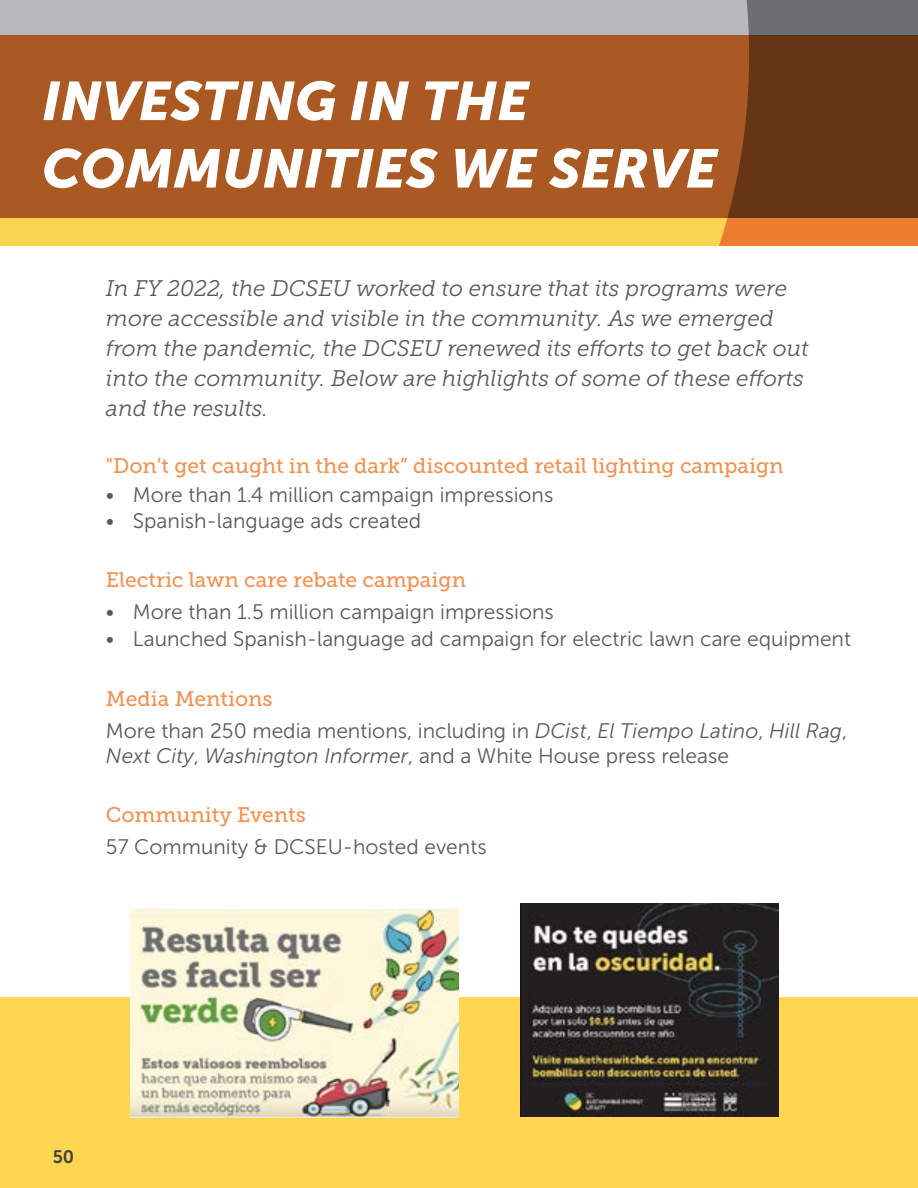
<style>
.page{position:relative;width:918px;height:1188px;background:#fff}
.page>*{position:absolute;margin:0;border:0;box-sizing:border-box;transform-origin:0 0}
.t1{font:italic 54px/67.5px "Museo Sans 900";color:#fff}
.t2{font:italic 22.5px/30px "Museo Slab 300";color:#58595b}
.t3{font:21px/25.2px "Museo Sans 300";color:#58595b}
.t4{font:21px "Museo Slab 500";color:#f09455}
.t5{font:18px "Museo Sans 700";color:#414042}
.s1{font-style:italic}
</style>
<div class="page">
<div style="left:0;top:35px;width:918px;height:211px;background:#ed7d30"></div>
<svg style="left:749px;top:0;width:169px;height:218px;background:#663e23"></svg>
<svg style="left:0;top:0;width:749px;height:246px;background:#b5743e"></svg>
<div style="left:0;top:997px;width:918px;height:191px;background:#ffd64f"></div>
<img style="left:131px;top:910px;width:328px;height:208px">
<img style="left:520px;top:904px;width:259px;height:212px">
<h1 class="t1" style="left:42px;top:67px;width:677px">INVESTING IN THE<br>COMMUNITIES WE SERVE</h1>
<p class="t2" style="left:106px;top:273px;width:704px">In FY 2022, the DCSEU worked to ensure that its programs were more accessible and visible in the community. As we emerged from the pandemic, the DCSEU renewed its efforts to get back out into the community. Below are highlights of some of these efforts and the results.</p>
<p class="t4" style="left:106px;top:454px;width:679px">"Don’t get caught in the dark” discounted retail lighting campaign</p>
<p class="t3" style="left:106px;top:482px;width:449px">• More than 1.4 million campaign impressions</p>
<p class="t3" style="left:106px;top:508px;width:317px">• Spanish-language ads created</p>
<p class="t4" style="left:106px;top:568px;width:362px">Electric lawn care rebate campaign</p>
<p class="t3" style="left:106px;top:600px;width:449px">• More than 1.5 million campaign impressions</p>
<p class="t3" style="left:106px;top:627px;width:747px">• Launched Spanish-language ad campaign for electric lawn care equipment</p>
<p class="t4" style="left:106px;top:687px;width:168px">Media Mentions</p>
<p class="t3" style="left:106px;top:718px;width:743px">More than 250 media mentions, including in <span class="s1">DCist</span>, <span class="s1">El Tiempo Latino</span>, <span class="s1">Hill Rag</span>,<br><span class="s1">Next City</span>, <span class="s1">Washington Informer</span>, and a White House press release</p>
<p class="t4" style="left:106px;top:803px;width:201px">Community Events</p>
<p class="t3" style="left:106px;top:834px;width:382px">57 Community &amp; DCSEU-hosted events</p>
<p class="t5" style="left:53px;top:1147px;width:23px">50</p>
</div>
